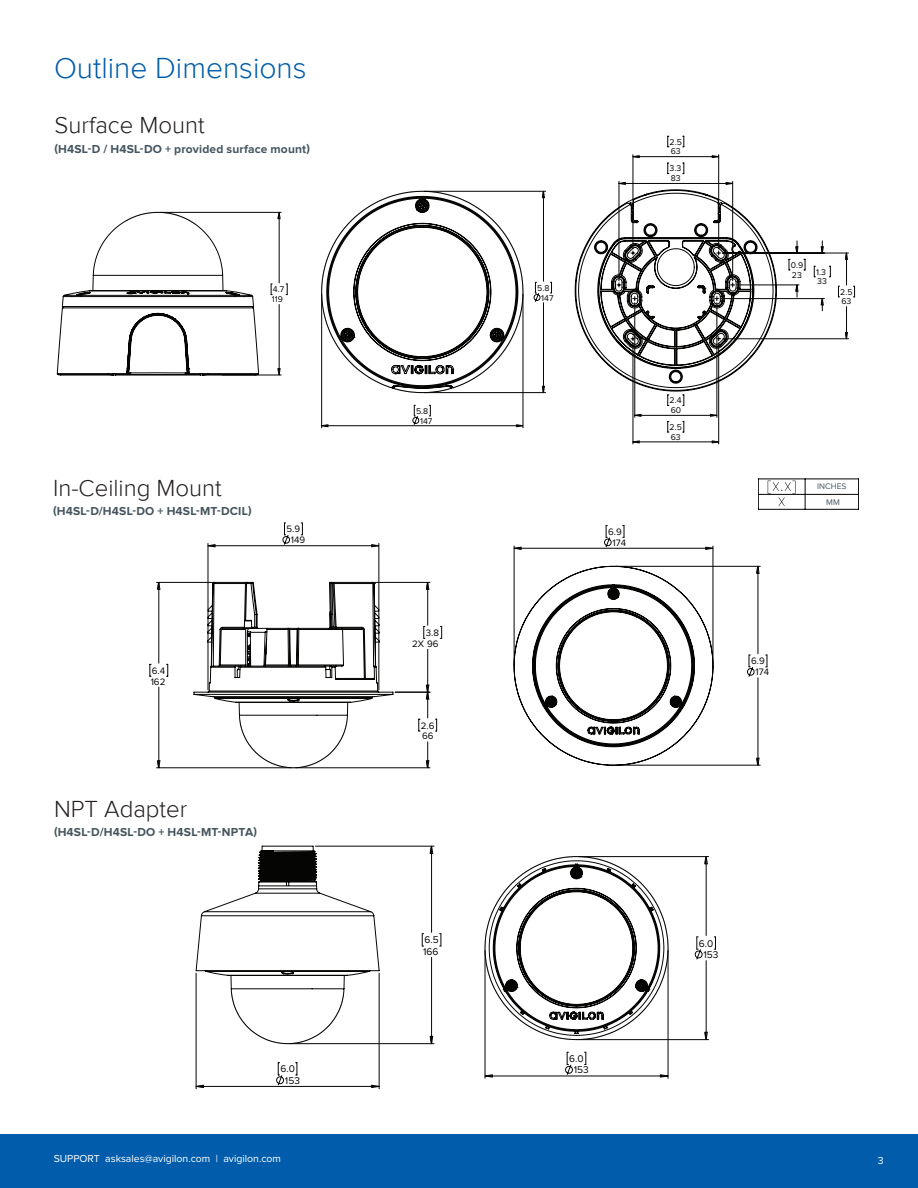
<style>
.page{position:relative;width:918px;height:1188px;background:#fff}
.page>*{position:absolute;margin:0;border:0;box-sizing:border-box;transform-origin:0 0}
.Headings{font:300 30px "Proxima Nova";color:#015dab}
.Outline_Dimensions_S{font:300 24px "Proxima Nova";color:#231f20}
.Spec_Heading{font:700 12px "Proxima Nova";letter-spacing:.015em;color:#45555f}
.t1{font:10.5px "Proxima Nova";color:#fff}
.t2{font:10.05px/11.4px "Proxima Nova";color:#050504;text-align:center}
.t3{font:9.75px/10.9px "Proxima Nova";color:#050504;text-align:center}
.t4{font:8.7px/9.9px "Proxima Nova";color:#050504}
.Callouts{font:8.4px "Proxima Nova";color:#45555f}
</style>
<div class="page">
<div style="left:0;top:1134px;width:918px;height:54px;background:#015dab"></div>
<svg style="left:768px;top:481px;width:28px;height:25px"></svg>
<hr style="left:758px;top:479px;width:1px;height:30px;background:#040503">
<hr style="left:758px;top:509px;width:101px;height:1px;background:#040503">
<hr style="left:858px;top:479px;width:1px;height:30px;background:#040503">
<hr style="left:758px;top:479px;width:101px;height:1px;background:#040503">
<hr style="left:805px;top:479px;width:1px;height:30px;background:#040503">
<hr style="left:758px;top:494px;width:101px;height:1px;background:#040503">
<hr style="left:279px;top:304px;width:1px;height:71px;background:#050504">
<hr style="left:279px;top:212px;width:1px;height:71px;background:#050504">
<hr style="left:222px;top:375px;width:59px;height:1px;background:#050504">
<hr style="left:160px;top:212px;width:121px;height:1px;background:#050504">
<svg style="left:286px;top:284px;width:2px;height:11px"></svg>
<svg style="left:277px;top:368px;width:4px;height:7px"></svg>
<svg style="left:277px;top:212px;width:4px;height:7px"></svg>
<svg style="left:57px;top:212px;width:202px;height:164px"></svg>
<svg style="left:667px;top:136px;width:2px;height:12px"></svg>
<svg style="left:683px;top:136px;width:2px;height:12px"></svg>
<hr style="left:633px;top:155px;width:1px;height:94px;background:#050504">
<hr style="left:718px;top:155px;width:1px;height:94px;background:#050504">
<hr style="left:633px;top:343px;width:1px;height:101px;background:#050504">
<hr style="left:718px;top:343px;width:1px;height:101px;background:#050504">
<svg style="left:853px;top:286px;width:2px;height:12px"></svg>
<hr style="left:723px;top:339px;width:126px;height:1px;background:#050504">
<hr style="left:723px;top:253px;width:126px;height:1px;background:#050504">
<svg style="left:618px;top:156px;width:229px;height:287px"></svg>
<svg style="left:575px;top:189px;width:202px;height:217px"></svg>
<hr style="left:322px;top:425px;width:201px;height:1px;background:#050504">
<hr style="left:523px;top:294px;width:1px;height:134px;background:#050504">
<hr style="left:321px;top:294px;width:1px;height:134px;background:#050504">
<svg style="left:429px;top:405px;width:2px;height:12px"></svg>
<svg style="left:413px;top:405px;width:6px;height:20px"></svg>
<hr style="left:543px;top:191px;width:1px;height:90px;background:#050504">
<hr style="left:543px;top:303px;width:1px;height:90px;background:#050504">
<hr style="left:424px;top:191px;width:122px;height:1px;background:#050504">
<hr style="left:424px;top:392px;width:122px;height:1px;background:#050504">
<svg style="left:550px;top:282px;width:2px;height:12px"></svg>
<svg style="left:534px;top:282px;width:6px;height:20px"></svg>
<svg style="left:516px;top:424px;width:7px;height:3px"></svg>
<svg style="left:321px;top:424px;width:7px;height:3px"></svg>
<svg style="left:542px;top:191px;width:3px;height:7px"></svg>
<svg style="left:542px;top:386px;width:3px;height:7px"></svg>
<svg style="left:321px;top:191px;width:202px;height:202px"></svg>
<svg style="left:150px;top:664px;width:1px;height:13px"></svg>
<hr style="left:157px;top:768px;width:134px;height:1px;background:#050504">
<svg style="left:435px;top:719px;width:2px;height:13px"></svg>
<hr style="left:296px;top:768px;width:134px;height:1px;background:#050504">
<hr style="left:395px;top:692px;width:35px;height:1px;background:#050504">
<hr style="left:374px;top:582px;width:56px;height:1px;background:#050504">
<svg style="left:440px;top:626px;width:2px;height:13px"></svg>
<hr style="left:208px;top:545px;width:171px;height:1px;background:#050504">
<hr style="left:379px;top:543px;width:1px;height:147px;background:#050504">
<hr style="left:208px;top:543px;width:1px;height:147px;background:#050504">
<svg style="left:301px;top:523px;width:2px;height:13px"></svg>
<svg style="left:283px;top:523px;width:7px;height:22px"></svg>
<svg style="left:157px;top:582px;width:271px;height:186px"></svg>
<svg style="left:426px;top:685px;width:3px;height:33px"></svg>
<svg style="left:426px;top:582px;width:3px;height:8px"></svg>
<svg style="left:371px;top:544px;width:8px;height:3px"></svg>
<svg style="left:207px;top:544px;width:8px;height:3px"></svg>
<svg style="left:193px;top:582px;width:201px;height:186px"></svg>
<hr style="left:514px;top:548px;width:199px;height:1px;background:#050504">
<hr style="left:713px;top:546px;width:1px;height:117px;background:#050504">
<hr style="left:514px;top:546px;width:1px;height:117px;background:#050504">
<svg style="left:623px;top:525px;width:2px;height:13px"></svg>
<svg style="left:604px;top:525px;width:8px;height:23px"></svg>
<hr style="left:758px;top:678px;width:1px;height:87px;background:#050504">
<hr style="left:758px;top:566px;width:1px;height:88px;background:#050504">
<hr style="left:616px;top:765px;width:144px;height:1px;background:#050504">
<hr style="left:616px;top:566px;width:144px;height:1px;background:#050504">
<svg style="left:766px;top:655px;width:2px;height:13px"></svg>
<svg style="left:747px;top:655px;width:7px;height:22px"></svg>
<svg style="left:705px;top:547px;width:8px;height:3px"></svg>
<svg style="left:513px;top:547px;width:9px;height:3px"></svg>
<svg style="left:756px;top:758px;width:4px;height:8px"></svg>
<svg style="left:756px;top:566px;width:4px;height:8px"></svg>
<svg style="left:513px;top:566px;width:201px;height:200px"></svg>
<hr style="left:431px;top:846px;width:1px;height:86px;background:#050504">
<hr style="left:431px;top:957px;width:1px;height:87px;background:#050504">
<hr style="left:315px;top:846px;width:119px;height:1px;background:#050504">
<hr style="left:290px;top:1043px;width:144px;height:1px;background:#050504">
<svg style="left:440px;top:933px;width:2px;height:14px"></svg>
<svg style="left:422px;top:933px;width:2px;height:14px"></svg>
<hr style="left:196px;top:973px;width:1px;height:116px;background:#050504">
<hr style="left:379px;top:973px;width:1px;height:116px;background:#050504">
<svg style="left:430px;top:846px;width:3px;height:8px"></svg>
<svg style="left:430px;top:1036px;width:3px;height:8px"></svg>
<svg style="left:195px;top:1062px;width:185px;height:26px"></svg>
<svg style="left:195px;top:846px;width:185px;height:198px"></svg>
<hr style="left:485px;top:1076px;width:183px;height:1px;background:#050504">
<hr style="left:668px;top:951px;width:1px;height:127px;background:#050504">
<hr style="left:485px;top:951px;width:1px;height:127px;background:#050504">
<svg style="left:585px;top:1052px;width:2px;height:13px"></svg>
<svg style="left:565px;top:1052px;width:8px;height:23px"></svg>
<hr style="left:706px;top:857px;width:1px;height:79px;background:#050504">
<hr style="left:706px;top:961px;width:1px;height:79px;background:#050504">
<hr style="left:579px;top:856px;width:130px;height:1px;background:#050504">
<hr style="left:579px;top:1039px;width:130px;height:1px;background:#050504">
<svg style="left:714px;top:937px;width:2px;height:13px"></svg>
<svg style="left:695px;top:937px;width:8px;height:23px"></svg>
<svg style="left:660px;top:1074px;width:9px;height:4px"></svg>
<svg style="left:484px;top:1074px;width:9px;height:4px"></svg>
<svg style="left:704px;top:856px;width:4px;height:8px"></svg>
<svg style="left:704px;top:1032px;width:4px;height:8px"></svg>
<svg style="left:484px;top:856px;width:185px;height:184px"></svg>
<p class="Headings" style="left:54px;top:50px;width:254px">Outline Dimensions</p>
<p class="Outline_Dimensions_S" style="left:55px;top:112px;width:152px">Surface Mount</p>
<p class="Spec_Heading" style="left:55px;top:142px;width:257px">(H4SL-D / H4SL-DO + provided surface mount)</p>
<p class="t4" style="left:272px;top:285px;width:14px">4.7<br>119</p>
<p class="Outline_Dimensions_S" style="left:53px;top:474px;width:170px">In-Ceiling Mount</p>
<p class="Spec_Heading" style="left:53px;top:504px;width:200px">(H4SL-D/H4SL-DO + H4SL-MT-DCIL)</p>
<p class="t3" style="left:287px;top:524px;width:20px">5.9<br>149</p>
<p class="t3" style="left:151px;top:665px;width:16px;text-align:left">6.4<br>162</p>
<p class="Outline_Dimensions_S" style="left:54px;top:796px;width:135px">NPT Adapter</p>
<p class="Spec_Heading" style="left:54px;top:826px;width:205px">(H4SL-D/H4SL-DO + H4SL-MT-NPTA)</p>
<p class="t2" style="left:280px;top:1064px;width:21px">6.0<br>153</p>
<p class="t4" style="left:416px;top:406px;width:18px;text-align:center">5.8<br>147</p>
<p class="t3" style="left:426px;top:627px;width:15px">3.8</p>
<p class="t3" style="left:412px;top:638px;width:28px">2X 96</p>
<p class="t3" style="left:421px;top:720px;width:15px;text-align:left">2.6<br>66</p>
<p class="t4" style="left:537px;top:283px;width:18px;text-align:center">5.8<br>147</p>
<p class="t4" style="left:670px;top:137px;width:14px">2.5<br>63</p>
<p class="t4" style="left:670px;top:164px;width:13px">3.3<br>83</p>
<p class="t3" style="left:608px;top:526px;width:20px">6.9<br>174</p>
<p class="t4" style="left:670px;top:396px;width:13px">2.4<br>60</p>
<p class="t4" style="left:670px;top:422px;width:14px">2.5<br>63</p>
<p class="t4" style="left:791px;top:260px;width:14px">0.9<br>23</p>
<p class="t4" style="left:816px;top:267px;width:12px">1.3<br>33</p>
<p class="t4" style="left:840px;top:287px;width:14px">2.5<br>63</p>
<p class="Callouts" style="left:817px;top:482px;width:31px">INCHES</p>
<p class="Callouts" style="left:826px;top:497px;width:15px">MM</p>
<p class="t3" style="left:751px;top:656px;width:20px">6.9<br>174</p>
<p class="t2" style="left:423px;top:935px;width:17px;text-align:left">6.5<br>166</p>
<p class="t2" style="left:699px;top:938px;width:21px">6.0<br>153</p>
<p class="t2" style="left:569px;top:1053px;width:21px">6.0<br>153</p>
<p class="t1" style="left:54px;top:1152px;width:229px">SUPPORT asksales@avigilon.com | avigilon.com</p>
<p class="t1" style="left:878px;top:1154px;width:7px">3</p>
</div>
